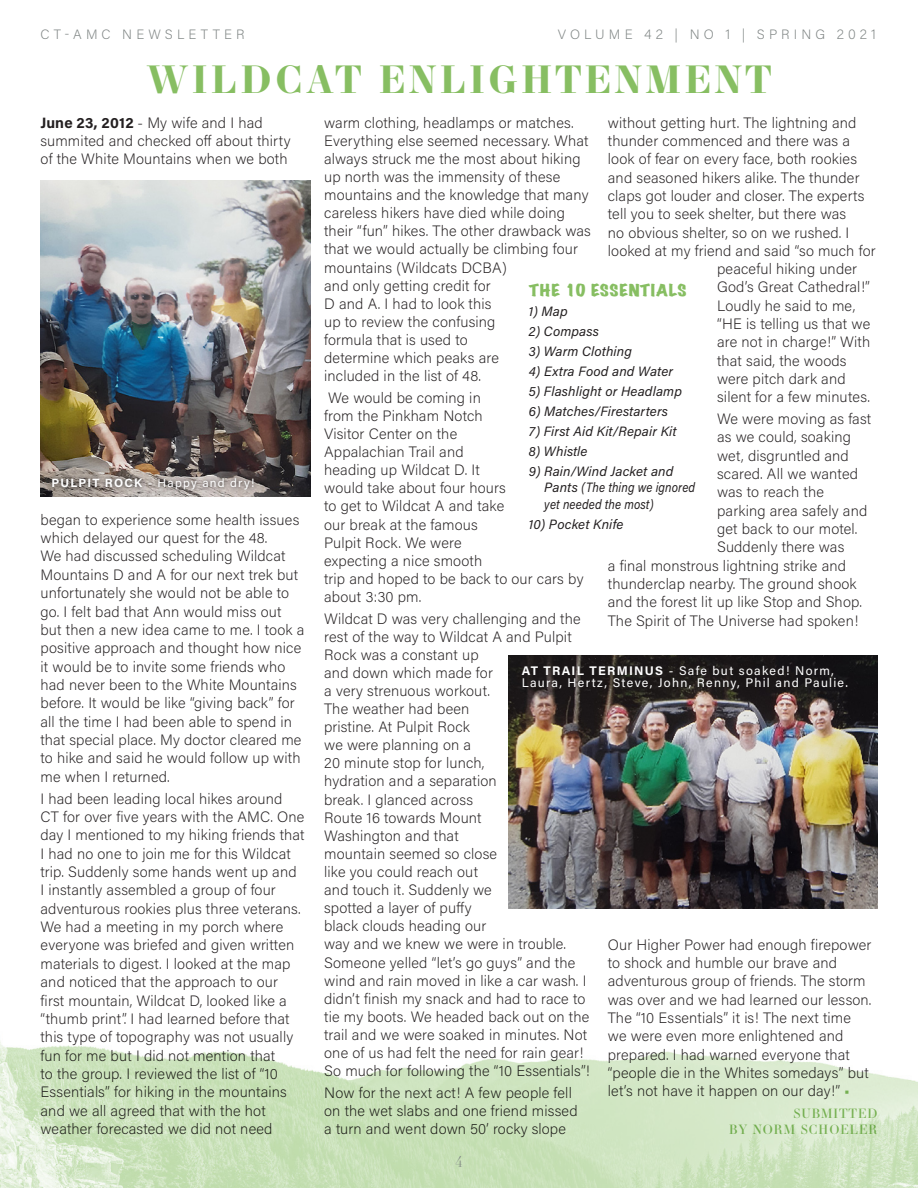
<style>
.page{position:relative;width:918px;height:1188px;background:#fff}
.page>*{position:absolute;margin:0;border:0;box-sizing:border-box;transform-origin:0 0}
.Small_Heading_-_Cent{font:700 37.5px "Essonnes Display";letter-spacing:.1em;color:#87be62}
.t1{font:200 15px/18.1px "Acumin Pro";letter-spacing:.01em;color:#231f20}
.Body_text_bold{font:expanded 15px "Marker Felt";letter-spacing:.04em;color:#87be62;scale:1.19 1}
.t2{font:300 15px "Essonnes Display";color:#7e8483}
.Body_text_bold-2{font:italic 13.5px/16.5px "Acumin Pro";letter-spacing:.01em;color:#231f20}
.t3{font:200 13.5px "Acumin Pro";letter-spacing:.3em;color:#7e8483}
.t4{font:12.75px/15.3px "Essonnes Display";letter-spacing:.075em;color:#87be62;text-align:right}
.Caption_KO_glow{font:12.45px/12px "Acumin Pro";letter-spacing:.1em;color:#fff}
.Caption_KO_glow-2{font:12px "Acumin Pro";letter-spacing:.1em;color:#fff}
.s1{font-weight:700}
.s2{color:#87be62}
</style>
<div class="page">
<img style="left:0;top:1041px;width:918px;height:147px">
<img style="left:509px;top:655px;width:369px;height:253px">
<img style="left:40px;top:181px;width:270px;height:316px">
<div style="left:517px;top:661px;width:335px;height:34px;background:#231f20;opacity:.75"></div>
<svg style="left:47px;top:473px;width:212px;height:22px;background:#958c88"></svg>
<p class="t3" style="left:40px;top:25px;width:205px">CT-AMC NEWSLETTER</p>
<p class="t3" style="left:558px;top:25px;width:320px">VOLUME 42 | NO 1 | SPRING 2021</p>
<p class="Small_Heading_-_Cent" style="left:147px;top:52px;width:626px">WILDCAT ENLIGHTENMENT</p>
<p class="t1" style="left:40px;top:113px;width:252px"><span class="s1">June 23, 2012</span> - My wife and I had summited and checked off about thirty of the White Mountains when we both</p>
<p class="Caption_KO_glow-2" style="left:51px;top:474px;width:205px"><span class="s1">PULPIT ROCK</span> - Happy and dry!</p>
<p class="t1" style="left:40px;top:510px;width:265px">began to experience some health issues which delayed our quest for the 48.<br>We had discussed scheduling Wildcat Mountains D and A for our next trek but unfortunately she would not be able to go. I felt bad that Ann would miss out but then a new idea came to me. I took a positive approach and thought how nice it would be to invite some friends who had never been to the White Mountains before. It would be like “giving back” for all the time I had been able to spend in that special place. My doctor cleared me to hike and said he would follow up with me when I returned.</p>
<p class="t1" style="left:40px;top:789px;width:266px">I had been leading local hikes around CT for over five years with the AMC. One day I mentioned to my hiking friends that I had no one to join me for this Wildcat trip. Suddenly some hands went up and<br>I instantly assembled a group of four adventurous rookies plus three veterans.<br>We had a meeting in my porch where everyone was briefed and given written materials to digest. I looked at the map and noticed that the approach to our first mountain, Wildcat D, looked like a “thumb print”. I had learned before that this type of topography was not usually fun for me but I did not mention that<br>to the group. I reviewed the list of “10<br>Essentials” for hiking in the mountains and we all agreed that with the hot weather forecasted we did not need</p>
<p class="t1" style="left:324px;top:113px;width:268px">warm clothing, headlamps or matches.<br>Everything else seemed necessary. What always struck me the most about hiking up north was the immensity of these mountains and the knowledge that many careless hikers have died while doing their “fun” hikes. The other drawback was that we would actually be climbing four mountains (Wildcats DCBA)<br>and only getting credit for<br>D and A. I had to look this<br>up to review the confusing<br>formula that is used to<br>determine which peaks are<br>included in the list of 48.</p>
<p class="t1" style="left:324px;top:388px;width:261px">We would be coming in<br>from the Pinkham Notch<br>Visitor Center on the<br>Appalachian Trail and<br>heading up Wildcat D. It<br>would take about four hours<br>to get to Wildcat A and take<br>our break at the famous<br>Pulpit Rock. We were<br>expecting a nice smooth<br>trip and hoped to be back to our cars by about 3:30 pm.</p>
<p class="t1" style="left:324px;top:609px;width:267px">Wildcat D was very challenging and the rest of the way to Wildcat A and Pulpit<br>Rock was a constant up<br>and down which made for<br>a very strenuous workout.<br>The weather had been<br>pristine. At Pulpit Rock<br>we were planning on a<br>20 minute stop for lunch,<br>hydration and a separation<br>break. I glanced across<br>Route 16 towards Mount<br>Washington and that<br>mountain seemed so close<br>like you could reach out<br>and touch it. Suddenly we<br>spotted a layer of puffy<br>black clouds heading our<br>way and we knew we were in trouble.<br>Someone yelled “let’s go guys” and the wind and rain moved in like a car wash. I didn’t finish my snack and had to race to tie my boots. We headed back out on the trail and we were soaked in minutes. Not one of us had felt the need for rain gear!<br>So much for following the “10 Essentials”!</p>
<p class="t1" style="left:324px;top:1083px;width:255px">Now for the next act! A few people fell on the wet slabs and one friend missed a turn and went down 50’ rocky slope</p>
<p class="t1" style="left:608px;top:113px;width:250px">without getting hurt. The lightning and</p>
<p class="t1" style="left:608px;top:131px;width:244px">thunder commenced and there was a</p>
<p class="t1" style="left:608px;top:149px;width:251px">look of fear on every face, both rookies</p>
<p class="t1" style="left:608px;top:168px;width:253px">and seasoned hikers alike. The thunder</p>
<p class="t1" style="left:608px;top:186px;width:258px">claps got louder and closer. The experts</p>
<p class="t1" style="left:608px;top:204px;width:240px">tell you to seek shelter, but there was</p>
<p class="t1" style="left:608px;top:223px;width:243px">no obvious shelter, so on we rushed. I</p>
<p class="t1" style="left:608px;top:241px;width:269px">looked at my friend and said “so much for</p>
<p class="t1" style="left:717px;top:259px;width:141px">peaceful hiking under</p>
<p class="t1" style="left:717px;top:278px;width:154px">God’s Great Cathedral!”</p>
<p class="t1" style="left:717px;top:296px;width:140px">Loudly he said to me,</p>
<p class="t1" style="left:717px;top:314px;width:155px">“HE is telling us that we</p>
<p class="t1" style="left:717px;top:333px;width:155px">are not in charge!” With</p>
<p class="t1" style="left:717px;top:351px;width:131px">that said, the woods</p>
<p class="t1" style="left:717px;top:369px;width:130px">were pitch dark and</p>
<p class="t1" style="left:717px;top:387px;width:154px">silent for a few minutes.</p>
<p class="t1" style="left:717px;top:409px;width:156px">We were moving as fast</p>
<p class="t1" style="left:717px;top:428px;width:135px">as we could, soaking</p>
<p class="t1" style="left:717px;top:446px;width:133px">wet, disgruntled and</p>
<p class="t1" style="left:717px;top:464px;width:142px">scared. All we wanted</p>
<p class="t1" style="left:717px;top:483px;width:108px">was to reach the</p>
<p class="t1" style="left:717px;top:501px;width:152px">parking area safely and</p>
<p class="t1" style="left:717px;top:519px;width:142px">get back to our motel.</p>
<p class="t1" style="left:717px;top:537px;width:129px">Suddenly there was</p>
<p class="t1" style="left:608px;top:556px;width:240px">a final monstrous lightning strike and</p>
<p class="t1" style="left:608px;top:574px;width:250px">thunderclap nearby. The ground shook</p>
<p class="t1" style="left:608px;top:592px;width:256px">and the forest lit up like Stop and Shop.</p>
<p class="t1" style="left:608px;top:611px;width:252px">The Spirit of The Universe had spoken!</p>
<p class="Body_text_bold" style="left:529px;top:278px;width:134px">THE 10 ESSENTIALS</p>
<p class="Body_text_bold-2" style="left:529px;top:302px;width:40px">1) Map</p>
<p class="Body_text_bold-2" style="left:529px;top:322px;width:72px">2) Compass</p>
<p class="Body_text_bold-2" style="left:529px;top:342px;width:105px">3) Warm Clothing</p>
<p class="Body_text_bold-2" style="left:529px;top:362px;width:146px">4) Extra Food and Water</p>
<p class="Body_text_bold-2" style="left:529px;top:382px;width:155px">5) Flashlight or Headlamp</p>
<p class="Body_text_bold-2" style="left:529px;top:402px;width:141px">6) Matches/Firestarters</p>
<p class="Body_text_bold-2" style="left:529px;top:422px;width:149px">7) First Aid Kit/Repair Kit</p>
<p class="Body_text_bold-2" style="left:529px;top:442px;width:60px">8) Whistle</p>
<p class="Body_text_bold-2" style="left:544px;top:462px;width:152px;text-indent:-15px">9) Rain/Wind Jacket and<br>Pants (The thing we ignored yet needed the most)</p>
<p class="Body_text_bold-2" style="left:529px;top:515px;width:96px">10) Pocket Knife</p>
<p class="Caption_KO_glow" style="left:522px;top:664px;width:326px"><span class="s1">AT TRAIL TERMINUS</span> - Safe but soaked! Norm,<br>Laura, Hertz, Steve, John, Renny, Phil and Paulie.</p>
<p class="t1" style="left:608px;top:935px;width:265px">Our Higher Power had enough firepower to shock and humble our brave and adventurous group of friends. The storm was over and we had learned our lesson.<br>The “10 Essentials” it is! The next time we were even more enlightened and prepared. I had warned everyone that “people die in the Whites somedays” but let’s not have it happen on our day!” <span class="s2">■</span></p>
<p class="t4" style="left:729px;top:1106px;width:150px">SUBMITTED<br>BY NORM SCHOELER</p>
<p class="t2" style="left:455px;top:1151px;width:9px">4</p>
</div>
